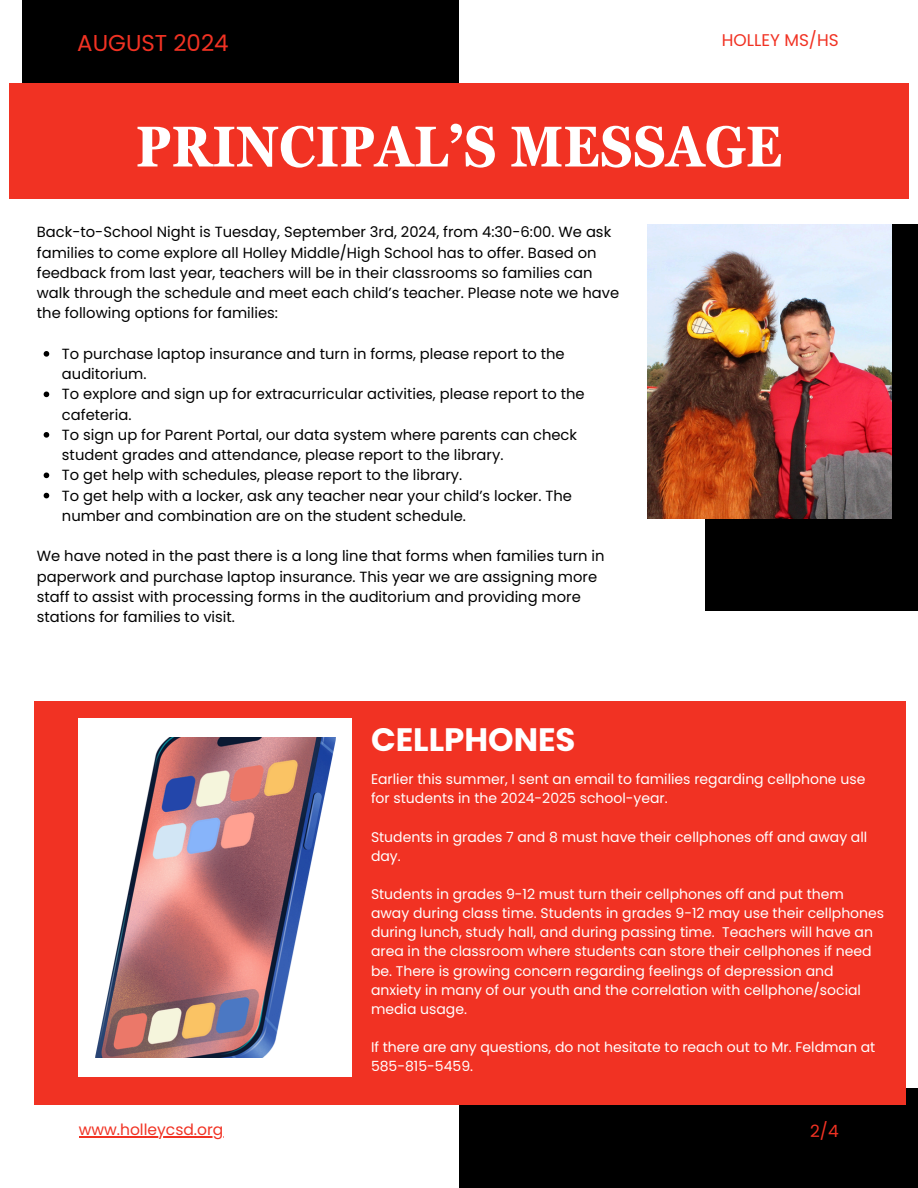
<style>
.page{position:relative;width:918px;height:1188px;background:#fff}
.page>*{position:absolute;margin:0;border:0;box-sizing:border-box;transform-origin:0 0}
.t1{font:700 condensed 57.3px "Georgia Pro";color:#fff}
.t2{font:700 32.4px "Poppins";color:#fff}
.t3{font:22.95px "Poppins";color:#f13223}
.t4{font:16.95px "Poppins";color:#f13223}
.t5{font:15.45px "Poppins";color:#f13223}
.t6{font:14.7px/20.2px "Poppins";color:#000}
.t7{font:13.95px/19.2px "Poppins";color:#fff}
</style>
<div class="page">
<div style="left:459px;top:1088px;width:459px;height:100px;background:#000"></div>
<div style="left:34px;top:702px;width:871px;height:403px;background:#f13223"></div>
<div style="left:79px;top:718px;width:273px;height:359px;background:#fff"></div>
<div style="left:9px;top:83px;width:900px;height:115px;background:#f13223"></div>
<img style="left:96px;top:738px;width:239px;height:320px">
<div style="left:705px;top:224px;width:213px;height:387px;background:#000"></div>
<img style="left:648px;top:224px;width:244px;height:295px">
<div style="left:22px;top:0;width:436px;height:83px;background:#000"></div>
<hr style="left:79px;top:1136px;width:144px;height:2px;background:#f13223">
<svg style="left:44px;top:351px;width:5px;height:6px"></svg>
<svg style="left:44px;top:392px;width:5px;height:5px"></svg>
<svg style="left:44px;top:432px;width:5px;height:6px"></svg>
<svg style="left:44px;top:473px;width:5px;height:5px"></svg>
<svg style="left:44px;top:493px;width:5px;height:5px"></svg>
<p class="t3" style="left:77px;top:27px;width:153px">AUGUST 2024</p>
<h5 class="t4" style="left:722px;top:29px;width:118px">HOLLEY MS/HS</h5>
<p class="t1" style="left:136px;top:114px;width:648px">PRINCIPAL’S MESSAGE</p>
<p class="t6" style="left:37px;top:222px;width:584px">Back-to-School Night is Tuesday, September 3rd, 2024, from 4:30-6:00. We ask families to come explore all Holley Middle/High School has to offer. Based on feedback from last year, teachers will be in their classrooms so families can walk through the schedule and meet each child’s teacher. Please note we have the following options for families:</p>
<p class="t6" style="left:62px;top:344px;width:504px">To purchase laptop insurance and turn in forms, please report to the auditorium.</p>
<p class="t6" style="left:62px;top:384px;width:524px">To explore and sign up for extracurricular activities, please report to the cafeteria.</p>
<p class="t6" style="left:62px;top:425px;width:517px">To sign up for Parent Portal, our data system where parents can check student grades and attendance, please report to the library.</p>
<p class="t6" style="left:62px;top:465px;width:402px">To get help with schedules, please report to the library.</p>
<h2 class="t6" style="left:62px;top:485px;width:512px">To get help with a locker, ask any teacher near your child’s locker. The number and combination are on the student schedule.</h2>
<p class="t6" style="left:37px;top:546px;width:569px">We have noted in the past there is a long line that forms when families turn in paperwork and purchase laptop insurance. This year we are assigning more staff to assist with processing forms in the auditorium and providing more stations for families to visit.</p>
<h1 class="t2" style="left:371px;top:717px;width:206px">CELLPHONES</h1>
<p class="t7" style="left:371px;top:770px;width:496px">Earlier this summer, I sent an email to families regarding cellphone use for students in the 2024-2025 school-year.</p>
<p class="t7" style="left:371px;top:827px;width:498px">Students in grades 7 and 8 must have their cellphones off and away all day.</p>
<p class="t7" style="left:371px;top:885px;width:515px">Students in grades 9-12 must turn their cellphones off and put them away during class time. Students in grades 9-12 may use their cellphones during lunch, study hall, and during passing time. Teachers will have an area in the classroom where students can store their cellphones if need be. There is growing concern regarding feelings of depression and anxiety in many of our youth and the correlation with cellphone/social media usage.</p>
<h5 class="t7" style="left:371px;top:1038px;width:506px">If there are any questions, do not hesitate to reach out to Mr. Feldman at<br>585-815-5459.</h5>
<p class="t5" style="left:79px;top:1119px;width:146px">www.holleycsd.org</p>
<p class="t4" style="left:810px;top:1119px;width:30px">2/4</p>
</div>
